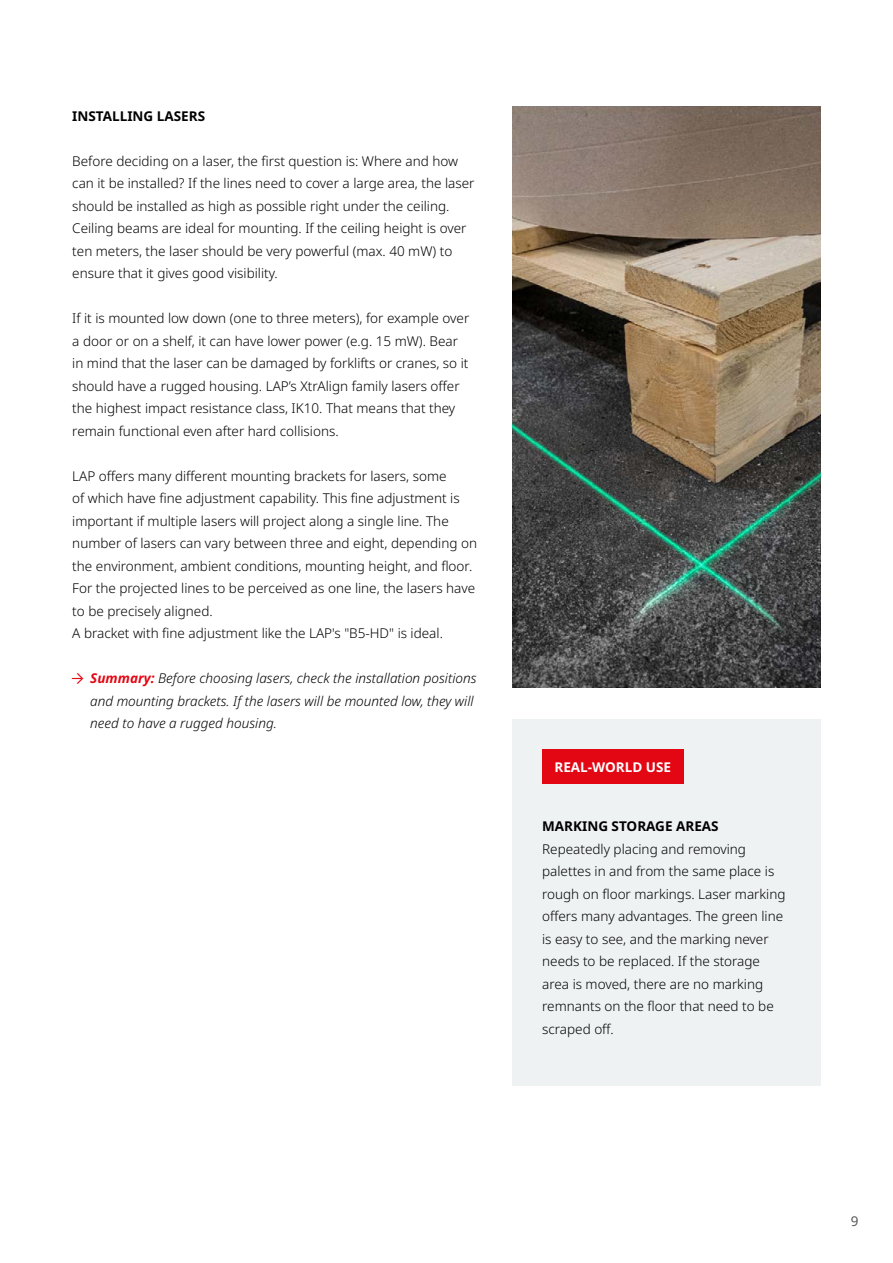
<style>
.page{position:relative;width:893px;height:1263px;background:#fff}
.page>*{position:absolute;margin:0;border:0;box-sizing:border-box;transform-origin:0 0}
.t1{font:300 13.5px/22.5px "Noto Sans";color:#000}
.t2{font:italic 300 13.5px/22.5px "Noto Sans";color:#000}
.t3{font:700 13.5px "Noto Sans";color:#000}
.t4{font:700 13.5px "Noto Sans";color:#fff}
.t5{font:13.5px "Noto Sans";color:#575756}
.s1{font-family:"Arrows";font-weight:400;font-style:normal;color:#e30613}
.s2{font-weight:700;color:#e30613}
</style>
<div class="page">
<img style="left:512px;top:106px;width:309px;height:581px">
<div style="left:512px;top:719px;width:309px;height:367px;background:#eff2f3"></div>
<div style="left:542px;top:749px;width:141px;height:34px;background:#e30613"></div>
<p class="t3" style="left:72px;top:106px;width:134px">INSTALLING LASERS</p>
<p class="t1" style="left:72px;top:150px;width:404px">Before deciding on a laser, the first question is: Where and how can it be installed? If the lines need to cover a large area, the laser should be installed as high as possible right under the ceiling.<br>Ceiling beams are ideal for mounting. If the ceiling height is over ten meters, the laser should be very powerful (max. 40 mW) to ensure that it gives good visibility.</p>
<p class="t1" style="left:72px;top:307px;width:399px">If it is mounted low down (one to three meters), for example over a door or on a shelf, it can have lower power (e.g. 15 mW). Bear in mind that the laser can be damaged by forklifts or cranes, so it should have a rugged housing. LAP’s XtrAlign family lasers offer the highest impact resistance class, IK10. That means that they remain functional even after hard collisions.</p>
<p class="t1" style="left:72px;top:465px;width:406px">LAP offers many different mounting brackets for lasers, some<br>of which have fine adjustment capability. This fine adjustment is important if multiple lasers will project along a single line. The number of lasers can vary between three and eight, depending on the environment, ambient conditions, mounting height, and floor.<br>For the projected lines to be perceived as one line, the lasers have to be precisely aligned.<br>A bracket with fine adjustment like the LAP's "B5-HD" is ideal.</p>
<p class="t2" style="left:90px;top:667px;width:388px;text-indent:-18px"><span class="s1">3</span> <span class="s2">Summary:</span> Before choosing lasers, check the installation positions and mounting brackets. If the lasers will be mounted low, they will need to have a rugged housing.</p>
<p class="t4" style="left:554px;top:757px;width:118px">REAL-WORLD USE</p>
<p class="t3" style="left:542px;top:817px;width:178px">MARKING STORAGE AREAS</p>
<p class="t1" style="left:542px;top:838px;width:245px">Repeatedly placing and removing palettes in and from the same place is rough on floor markings. Laser marking offers many advantages. The green line is easy to see, and the marking never needs to be replaced. If the storage area is moved, there are no marking remnants on the floor that need to be scraped off.</p>
<p class="t5" style="left:851px;top:1212px;width:9px">9</p>
</div>
